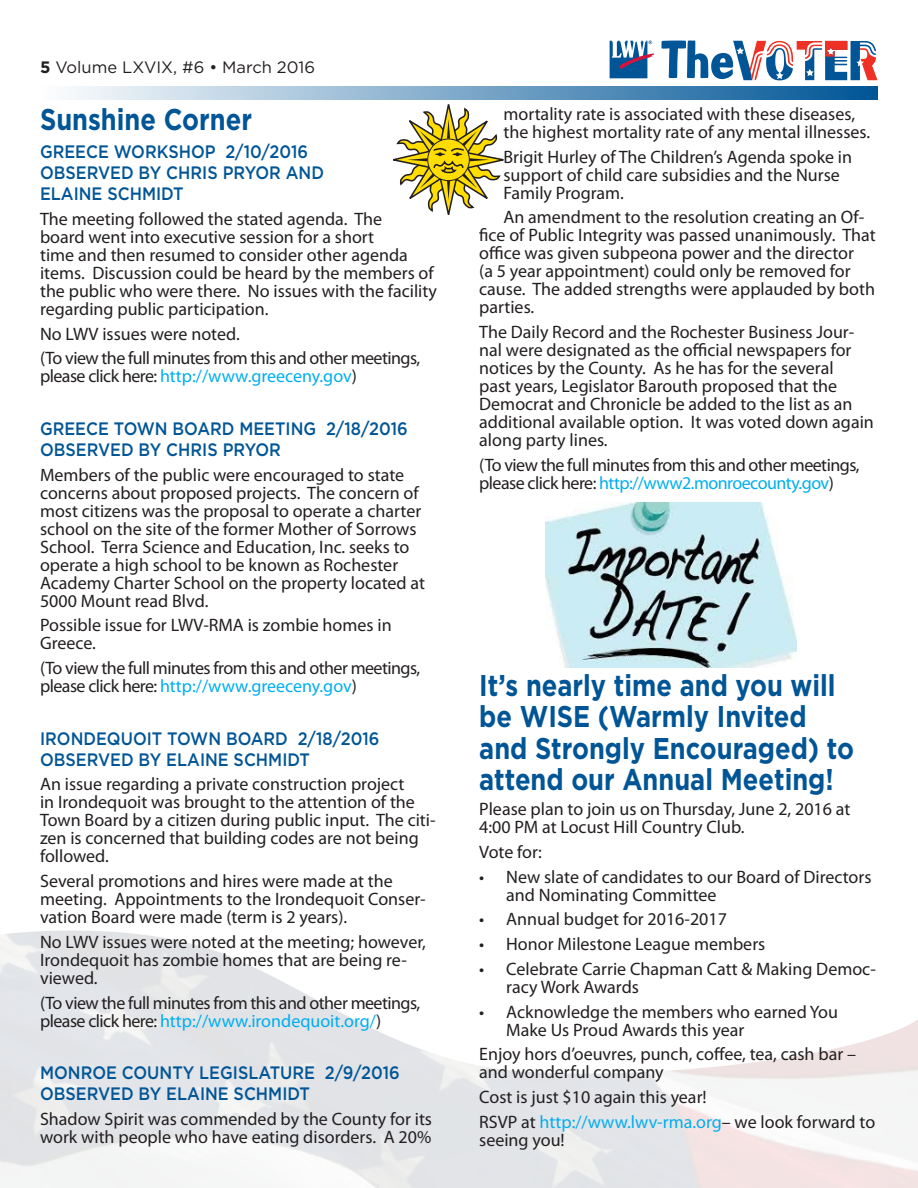
<style>
.page{position:relative;width:918px;height:1188px;background:#fff}
.page>*{position:absolute;margin:0;border:0;box-sizing:border-box;transform-origin:0 0}
.t1{font:700 30px/31.5px "Gotham";color:#005596;scale:.85 1}
.t2{font:18px/18px "Myriad Pro";color:#231f20}
.t3{font:18px/18px "Myriad Pro";letter-spacing:-.03em;color:#231f20}
.t4{font:500 18px/21px "Gotham";color:#005596;scale:.9 1}
.t5{font:18px "Myriad Pro";letter-spacing:-.01em;color:#00aeef}
.t6{font:16.5px "Gotham";color:#231f20}
.s1{font-weight:700}
.s2{color:#231f20}
.s3{color:#00aeef}
</style>
<div class="page">
<svg style="left:71px;top:87px;width:807px;height:13px;background:#79a6c8"></svg>
<svg style="left:662px;top:40px;width:216px;height:40px"></svg>
<svg style="left:610px;top:40px;width:44px;height:38px"></svg>
<img style="left:546px;top:502px;width:250px;height:165px">
<svg style="left:393px;top:104px;width:110px;height:111px"></svg>
<p class="t6" style="left:40px;top:56px;width:277px"><span class="s1">5</span> Volume LXVIX, #6 • March 2016</p>
<h1 class="t1" style="left:40px;top:104px;width:251px">Sunshine Corner</h1>
<p class="t4" style="left:40px;top:141px;width:299px">GREECE WORKSHOP 2/10/2016<br>OBSERVED</p>
<p class="t4" style="left:40px;top:162px;width:314px;text-indent:99px">BY CHRIS PRYOR AND<br>ELAI NE SCHMIDT</p>
<p class="t2" style="left:40px;top:210px;width:399px">The meeting followed the stated agenda. The<br>board went into executive session for a short<br>time and then resumed to consider other agenda items. Discussion could be heard by the members of the public who were there. No issues with the facility regarding public participation.</p>
<p class="t3" style="left:40px;top:321px;width:382px;line-height:24.8px">No LWV issues were noted.<br>(To view the full minutes from this and other meetings,</p>
<p class="t5" style="left:40px;top:365px;width:318px"><span class="s2">please click here:</span> http://www.greeceny.gov<span class="s2">)</span></p>
<p class="t4" style="left:40px;top:418px;width:293px">GREECE TOWN BOARD MEETING</p>
<p class="t4" style="left:326px;top:418px;width:92px">2/18/2016</p>
<p class="t4" style="left:40px;top:439px;width:79px">OBSERVED</p>
<p class="t4" style="left:139px;top:439px;width:160px">BY CHRIS PRYOR</p>
<p class="t2" style="left:40px;top:465px;width:387px">Members of the public were encouraged to state concerns about proposed projects. The concern of most citizens was the proposal to operate a charter school on the site of the former Mother of Sorrows School. Terra Science and Education, Inc. seeks to operate a high school to be known as Rochester Academy Charter School on the property located at 5000 Mount read Blvd.</p>
<p class="t2" style="left:40px;top:616px;width:353px">Possible issue for LWV-RMA is zombie homes in<br>Greece.</p>
<p class="t3" style="left:40px;top:659px;width:382px">(To view the full minutes from this and other meetings, please click here: <span class="s3">http://www.greeceny.gov</span>)</p>
<p class="t4" style="left:40px;top:727px;width:379px">IRON DEQUOIT TOWN BOARD 2/18/2016<br>OBSERVED</p>
<p class="t4" style="left:139px;top:748px;width:192px">BY ELAI NE SCHMIDT</p>
<p class="t2" style="left:40px;top:775px;width:397px">An issue regarding a private construction project<br>in Irondequoit was brought to the attention of the Town Board by a citizen during public input. The citi&shy;zen is concerned that building codes are not being followed.</p>
<p class="t2" style="left:40px;top:872px;width:387px">Several promotions and hires were made at the meeting. Appointments to the Irondequoit Conser&shy;vation Board were made (term is 2 years).</p>
<p class="t2" style="left:40px;top:933px;width:387px">No LWV issues were noted at the meeting; however,<br>Irondequoit has zombie homes that are being re&shy;viewed.</p>
<p class="t3" style="left:40px;top:993px;width:382px">(To view the full minutes from this and other meetings, please click here: <span class="s3">http://www.irondequoit.org/</span>)</p>
<p class="t4" style="left:40px;top:1062px;width:133px">MONROE COUNTY</p>
<p class="t4" style="left:199px;top:1062px;width:80px">LEGISLATUR</p>
<p class="t4" style="left:304px;top:1062px;width:108px">E 2/9/2016</p>
<p class="t4" style="left:40px;top:1083px;width:79px">OBSERVED</p>
<p class="t4" style="left:139px;top:1083px;width:192px">BY ELAI NE SCHMIDT</p>
<p class="t2" style="left:40px;top:1110px;width:394px">Shadow Spirit was commended by the County for its work with people who have eating disorders. A 20%</p>
<p class="t2" style="left:503px;top:105px;width:368px">mortality rate is associated with these diseases, the highest mortality rate of any mental illnesses.</p>
<p class="t2" style="left:503px;top:147px;width:350px">Brigit Hurley of The Children’s Agenda spoke in support of child care subsidies and the Nurse<br>Family Program.</p>
<p class="t2" style="left:479px;top:208px;width:398px;text-indent:24px">An amendment to the resolution creating an Of&shy;fice of Public Integrity was passed unanimously. That office was given subpeona power and the director<br>(a 5 year appointment) could only be removed for cause. The added strengths were applauded by both parties.</p>
<p class="t2" style="left:479px;top:323px;width:396px">The Daily Record and the Rochester Business Jour&shy;nal were designated as the official newspapers for notices by the County. As he has for the several<br>past years, Legislator Barouth proposed that the Democrat and Chronicle be added to the list as an additional available option. It was voted down again along party lines.</p>
<p class="t3" style="left:479px;top:456px;width:382px">(To view the full minutes from this and other meetings, please click here: <span class="s3">http://www2.monroecounty.gov</span>)</p>
<h1 class="t1" style="left:479px;top:669px;width:442px">It’s nearly time and you will be WISE (Warmly Invited and Strongly Encouraged) to attend our Annual Meeting!</h1>
<p class="t2" style="left:479px;top:800px;width:373px">Please plan to join us on Thursday, June 2, 2016 at<br>4:00 PM at Locust Hill Country Club.</p>
<p class="t2" style="left:479px;top:842px;width:64px">Vote for:</p>
<p class="t2" style="left:506px;top:867px;width:367px;text-indent:-27px">• New slate of candidates to our Board of Directors and Nominating Committee</p>
<p class="t2" style="left:479px;top:910px;width:249px">• Annual budget for 2016-2017</p>
<p class="t2" style="left:479px;top:935px;width:288px">• Honor Milestone League members</p>
<p class="t2" style="left:506px;top:959px;width:371px;text-indent:-27px">• Celebrate Carrie Chapman Catt &amp; Making Democ&shy;racy Work Awards</p>
<p class="t2" style="left:506px;top:1002px;width:333px;text-indent:-27px">• Acknowledge the members who earned You<br>Make Us Proud Awards this year</p>
<p class="t2" style="left:479px;top:1045px;width:378px">Enjoy hors d’oeuvres, punch, coffee, tea, cash bar – and wonderful company</p>
<p class="t2" style="left:479px;top:1084px;width:398px;line-height:24.8px">Cost is just $10 again this year!<br>RSVP at <span class="s3">http://www.lwv-rma.org</span>– we look forward to</p>
<p class="t2" style="left:479px;top:1130px;width:87px">seeing you!</p>
</div>
